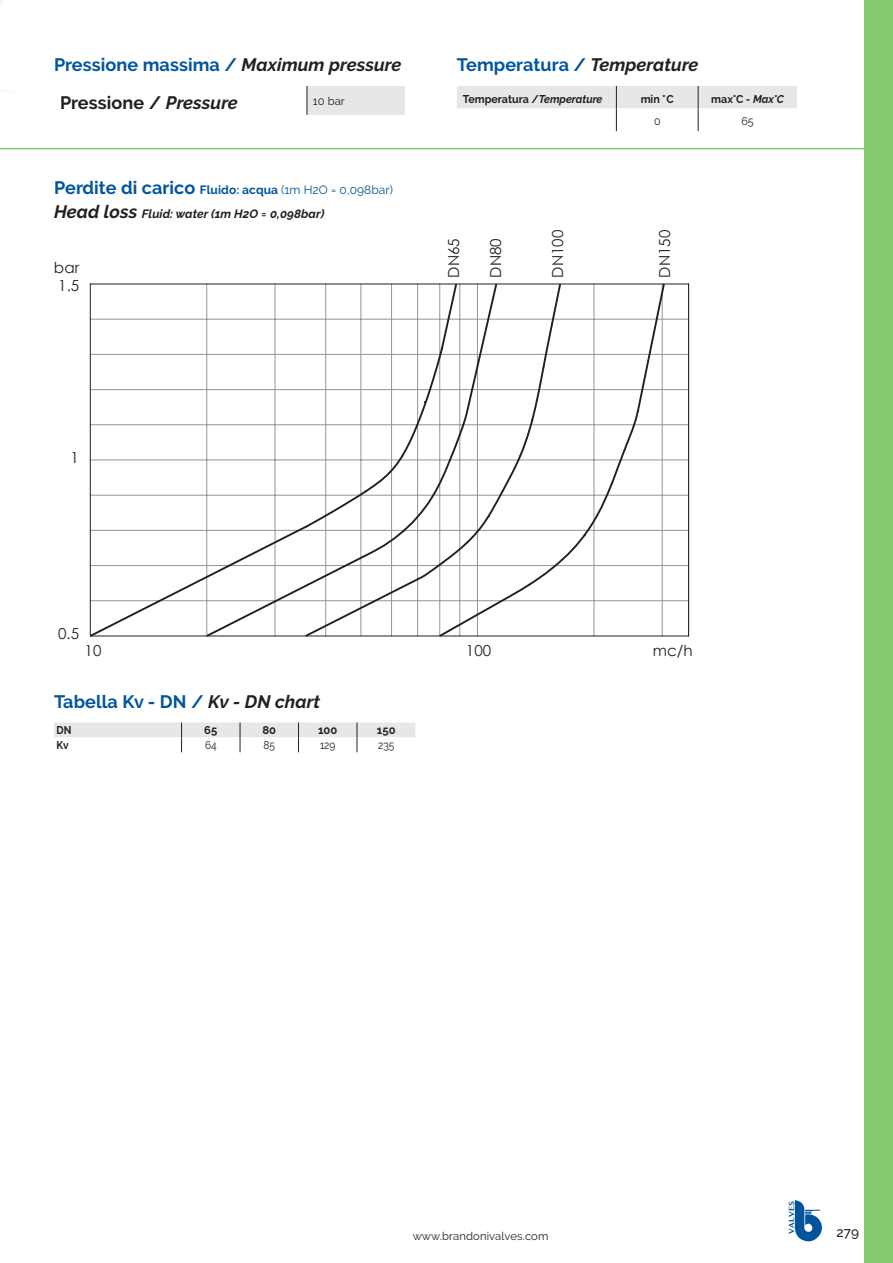
<style>
.page{position:relative;width:893px;height:1263px;background:#fff}
.page>*{position:absolute;margin:0;border:0;box-sizing:border-box;transform-origin:0 0}
.t1{font:700 18px "Raleway";letter-spacing:.005em;color:#01559d}
.t2{font:700 18px "Raleway";letter-spacing:.005em;color:#231f20}
.t3{font:15.15px "Century Gothic";letter-spacing:.005em;color:#231f20}
.t4{font:500 13.5px "Raleway";color:#231f20}
.t5{font:12px "Raleway";letter-spacing:.005em;color:#01559d}
.t6{font:italic 700 12px "Raleway";letter-spacing:.005em;color:#231f20}
.t7{font:700 11.25px "Raleway";color:#231f20;scale:.95 1}
.t8{font:11.25px "Raleway";letter-spacing:.005em;color:#231f20}
.t9{font:700 11.25px "Raleway";color:#231f20}
.t10{font:11.25px "Raleway";letter-spacing:.005em;color:#231f20;scale:.9 1}
.t11{font:700 11.25px "Raleway";color:#231f20;scale:.9 1}
.t12{font:11.25px "Raleway";letter-spacing:.005em;color:#231f20;scale:.95 1}
.t13{font:700 7.8px "Lao MN";color:#01549b}
.s1{font-style:italic;color:#231f20}
.s2{font-style:italic}
.s3{font-weight:700;font-size:18px}
.s4{font-weight:700}
.s5{font-size:18px}
</style>
<div class="page">
<svg style="left:0;top:0;width:19px;height:150px"></svg>
<svg style="left:794px;top:1200px;width:28px;height:41px"></svg>
<div style="left:864px;top:0;width:29px;height:1263px;background:#85c86f"></div>
<div style="left:307px;top:86px;width:97px;height:29px;background:#e6e7e9"></div>
<svg style="left:307px;top:86px;width:1px;height:29px"></svg>
<svg style="left:457px;top:86px;width:340px;height:45px"></svg>
<hr style="left:0;top:148px;width:893px;height:1px;background:#85c86f">
<hr style="left:90px;top:600px;width:599px;height:1px;background:#939598">
<hr style="left:90px;top:389px;width:599px;height:1px;background:#939598">
<hr style="left:90px;top:354px;width:599px;height:1px;background:#939598">
<hr style="left:90px;top:319px;width:599px;height:1px;background:#939598">
<hr style="left:90px;top:424px;width:599px;height:1px;background:#939598">
<hr style="left:90px;top:495px;width:599px;height:1px;background:#939598">
<hr style="left:90px;top:530px;width:599px;height:1px;background:#939598">
<hr style="left:90px;top:565px;width:599px;height:1px;background:#939598">
<hr style="left:90px;top:460px;width:599px;height:1px;background:#939598">
<hr style="left:688px;top:284px;width:1px;height:352px;background:#231f20">
<hr style="left:90px;top:635px;width:599px;height:1px;background:#231f20">
<hr style="left:90px;top:284px;width:599px;height:1px;background:#231f20">
<svg style="left:89px;top:283px;width:577px;height:354px"></svg>
<svg style="left:304px;top:323px;width:335px;height:263px"></svg>
<svg style="left:54px;top:722px;width:361px;height:30px"></svg>
<p class="t1" style="left:54px;top:54px;width:349px">Pressione massima / <span class="s1">Maximum pressure</span></p>
<p class="t2" style="left:60px;top:92px;width:179px">Pressione / <span class="s2">Pressure</span></p>
<p class="t8" style="left:313px;top:95px;width:33px">10 bar</p>
<p class="t5" style="left:54px;top:183px;width:340px"><span class="s3">Perdite di carico</span> <span class="s4">Fluido: acqua</span> (1m H2O = 0,098bar)</p>
<p class="t6" style="left:54px;top:207px;width:272px"><span class="s5">Head loss</span> Fluid: water (1m H2O = 0,098bar)</p>
<p class="t3" style="left:54px;top:258px;width:27px">bar</p>
<p class="t3" style="left:58px;top:276px;width:23px">1.5</p>
<p class="t1" style="left:457px;top:54px;width:243px">Temperatura / <span class="s1">Temperature</span></p>
<p class="t7" style="left:463px;top:92px;width:148px">Temperatura /<span class="s2">Temperature</span></p>
<p class="t7" style="left:641px;top:92px;width:36px">min ° C</p>
<p class="t7" style="left:711px;top:92px;width:78px">max°C - <span class="s2">Max°C</span></p>
<p class="t12" style="left:654px;top:115px;width:8px">0</p>
<p class="t12" style="left:741px;top:115px;width:14px">65</p>
<p class="t3" style="left:444px;top:278px;width:41px;rotate:-90deg">DN65</p>
<p class="t3" style="left:486px;top:278px;width:41px;rotate:-90deg">DN80</p>
<p class="t3" style="left:548px;top:278px;width:49px;rotate:-90deg">DN100</p>
<p class="t3" style="left:655px;top:278px;width:49px;rotate:-90deg">DN150</p>
<p class="t3" style="left:70px;top:448px;width:10px">1</p>
<p class="t3" style="left:58px;top:624px;width:23px">0.5</p>
<p class="t3" style="left:85px;top:641px;width:18px">10</p>
<p class="t3" style="left:466px;top:641px;width:27px">100</p>
<p class="t3" style="left:653px;top:641px;width:42px">mc/h</p>
<p class="t1" style="left:54px;top:691px;width:268px">Tabella Kv - DN / <span class="s1">Kv - DN chart</span></p>
<p class="t11" style="left:57px;top:724px;width:18px">DN</p>
<p class="t9" style="left:204px;top:724px;width:15px">65</p>
<p class="t9" style="left:262px;top:724px;width:15px">80</p>
<p class="t9" style="left:318px;top:724px;width:21px">100</p>
<p class="t9" style="left:377px;top:724px;width:20px">150</p>
<p class="t11" style="left:57px;top:739px;width:15px">Kv</p>
<p class="t10" style="left:205px;top:739px;width:14px">64</p>
<p class="t10" style="left:264px;top:739px;width:14px">85</p>
<p class="t10" style="left:320px;top:739px;width:19px">129</p>
<p class="t10" style="left:378px;top:739px;width:19px">235</p>
<p class="t13" style="left:787px;top:1233px;width:34px;rotate:-90deg">VALVES</p>
<p class="t8" style="left:413px;top:1229px;width:137px">www.brandonivalves.com</p>
<p class="t4" style="left:837px;top:1225px;width:24px">279</p>
</div>
